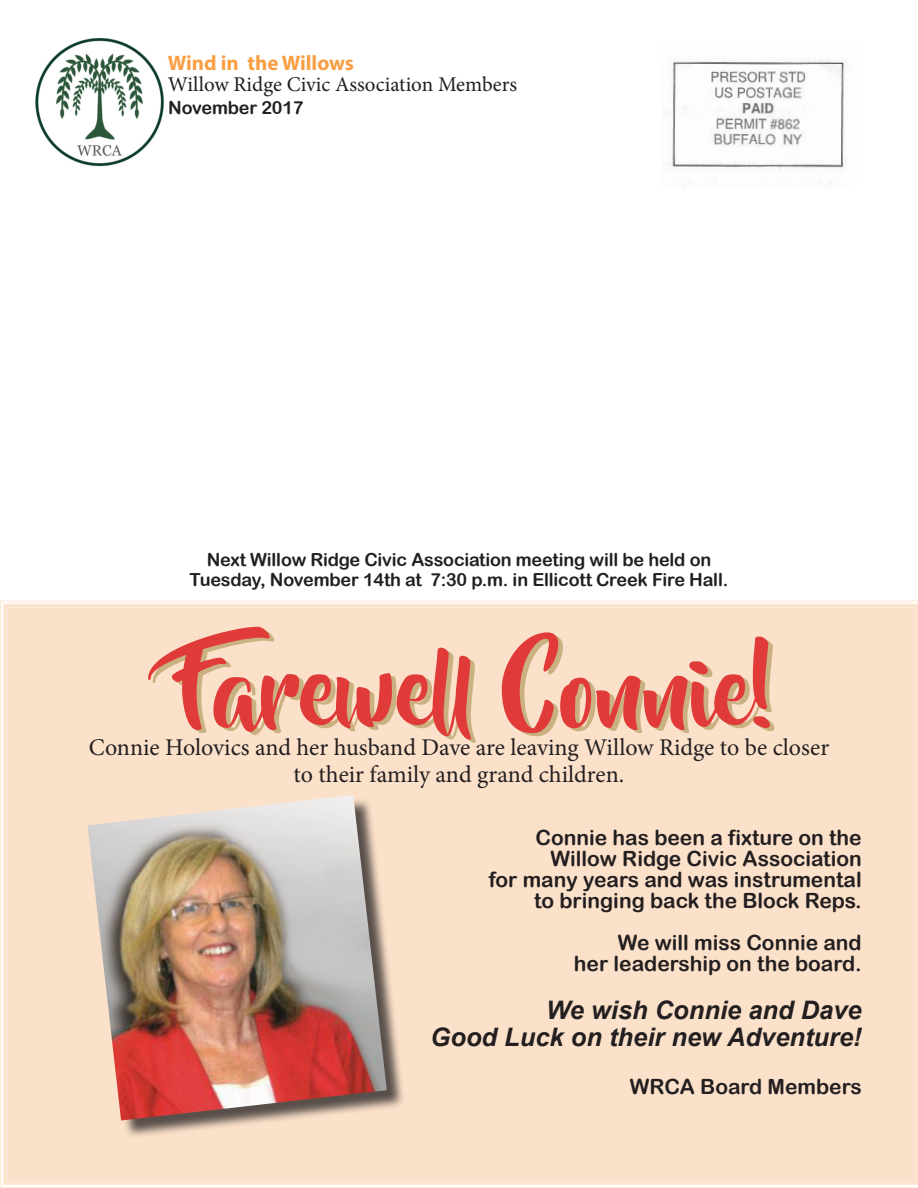
<style>
.page{position:relative;width:918px;height:1188px;background:#fff}
.page>*{position:absolute;margin:0;border:0;box-sizing:border-box;transform-origin:0 0}
.t1{font:italic 700 25.5px/27px "Arial";color:#231f20;text-align:right}
.t2{font:24px/27px "Minion Pro";color:#231f20;text-align:center}
.t3{font:21px/21px "Arial Rounded MT Bold";color:#231f20;text-align:right}
.t4{font:21px "Minion Pro";color:#231f20}
.t5{font:700 21px "Myriad Pro";color:#f89f44}
.t6{font:18px/20.2px "Arial Rounded MT Bold";letter-spacing:-.01em;color:#231f20;text-align:center}
</style>
<div class="page">
<div style="left:3px;top:604px;width:915px;height:581px;background:#fbe1ca"></div>
<div style="left:153px;top:630px;width:622px;height:113px;background:#fbe1ca"></div>
<img style="left:669px;top:61px;width:177px;height:126px">
<img style="left:35px;top:37px;width:129px;height:130px">
<svg style="left:148px;top:627px;width:622px;height:113px;background:#eeaf9b"></svg>
<div style="left:90px;top:797px;width:315px;height:342px;background:#231f20;opacity:.75"></div>
<img style="left:87px;top:795px;width:300px;height:325px">
<p class="t5" style="left:168px;top:49px;width:188px">Wind in the Willows</p>
<p class="t4" style="left:168px;top:70px;width:351px">Willow Ridge Civic Association Members</p>
<p class="t6" style="left:168px;top:97px;width:137px">November 2017</p>
<p class="t6" style="left:190px;top:549px;width:540px">Next Willow Ridge Civic Association meeting will be held on<br>Tuesday, November 14th at 7:30 p.m. in Ellicott Creek Fire Hall.</p>
<p class="t2" style="left:89px;top:734px;width:742px">Connie Holovics and her husband Dave are leaving Willow Ridge to be closer to their family and grand children.</p>
<p class="t3" style="left:489px;top:827px;width:374px">Connie has been a fixture on the<br>Willow Ridge Civic Association<br>for many years and was instrumental to bringing back the Block Reps.</p>
<p class="t3" style="left:574px;top:932px;width:289px">We will miss Connie and<br>her leadership on the board.</p>
<p class="t1" style="left:431px;top:997px;width:433px">We wish Connie and Dave<br>Good Luck on their new Adventure!</p>
<p class="t3" style="left:630px;top:1076px;width:233px">WRCA Board Members</p>
</div>
